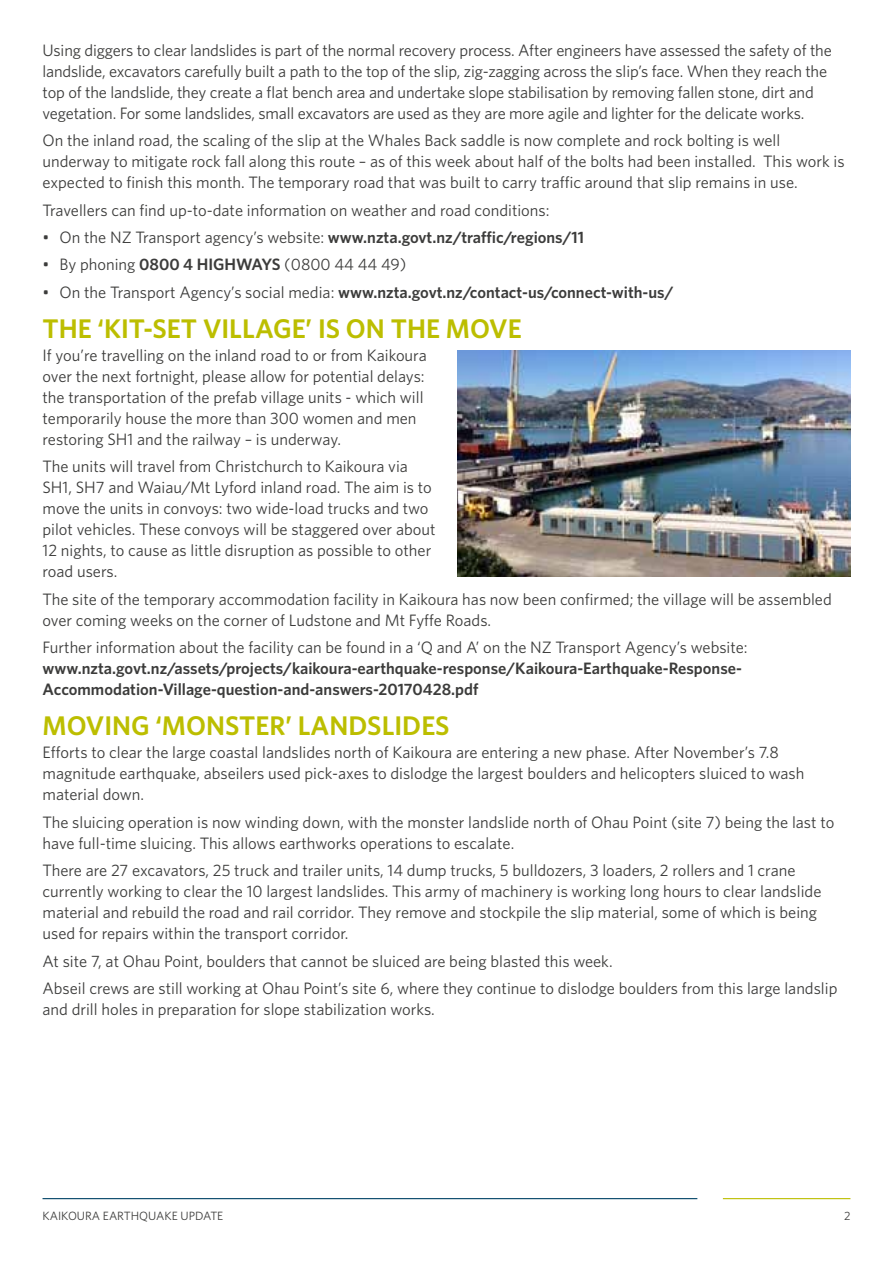
<style>
.page{position:relative;width:893px;height:1263px;background:#fff}
.page>*{position:absolute;margin:0;border:0;box-sizing:border-box;transform-origin:0 0}
.t1{font:600 27px "Whitney";color:#bcbe00}
.t2{font:16.5px/21px "Whitney";color:#3c3c3b}
.t3{font:600 16.5px/21px "Whitney";color:#3c3c3b}
.t4{font:12px "Whitney";color:#3c3c3b}
.s1{font-weight:400}
.s2{font-weight:600}
</style>
<div class="page">
<hr style="left:43px;top:1198px;width:654px;height:1px;background:#004366">
<hr style="left:723px;top:1198px;width:127px;height:1px;background:#bcbe00">
<img style="left:457px;top:351px;width:393px;height:225px">
<p class="t2" style="left:43px;top:39px;width:791px">Using diggers to clear landslides is part of the normal recovery process. After engineers have assessed the safety of the landslide, excavators carefully built a path to the top of the slip, zig-zagging across the slip’s face. When they reach the top of the landslide, they create a flat bench area and undertake slope stabilisation by removing fallen stone, dirt and vegetation. For some landslides, small excavators are used as they are more agile and lighter for the delicate works.</p>
<p class="t2" style="left:43px;top:129px;width:803px">On the inland road, the scaling of the slip at the Whales Back saddle is now complete and rock bolting is well underway to mitigate rock fall along this route – as of this week about half of the bolts had been installed. This work is expected to finish this month. The temporary road that was built to carry traffic around that slip remains in use.</p>
<p class="t2" style="left:43px;top:199px;width:508px">Travellers can find up-to-date information on weather and road conditions:</p>
<p class="t3" style="left:43px;top:226px;width:543px"><span class="s1">• On the NZ Transport agency’s website:</span> www.nzta.govt.nz/traffic/regions/11</p>
<p class="t2" style="left:43px;top:254px;width:365px">• By phoning <span class="s2">0800 4 HIGHWAYS</span> (0800 44 44 49)</p>
<p class="t3" style="left:43px;top:281px;width:632px"><span class="s1">• On the Transport Agency’s social media:</span> www.nzta.govt.nz/contact-us/connect-with-us/</p>
<h1 class="t1" style="left:43px;top:310px;width:481px">THE ‘KIT-SET VILLAGE’ IS ON THE MOVE</h1>
<p class="t2" style="left:43px;top:344px;width:386px">If you’re travelling on the inland road to or from Kaikoura over the next fortnight, please allow for potential delays: the transportation of the prefab village units - which will temporarily house the more than 300 women and men restoring SH1 and the railway – is underway.</p>
<p class="t2" style="left:43px;top:456px;width:394px">The units will travel from Christchurch to Kaikoura via SH1, SH7 and Waiau/Mt Lyford inland road. The aim is to move the units in convoys: two wide-load trucks and two pilot vehicles. These convoys will be staggered over about 12 nights, to cause as little disruption as possible to other road users.</p>
<p class="t2" style="left:43px;top:588px;width:791px">The site of the temporary accommodation facility in Kaikoura has now been confirmed; the village will be assembled over coming weeks on the corner of Ludstone and Mt Fyffe Roads.</p>
<p class="t2" style="left:43px;top:636px;width:707px">Further information about the facility can be found in a ‘Q and A’ on the NZ Transport Agency’s website:</p>
<p class="t3" style="left:43px;top:657px;width:701px">www.nzta.govt.nz/assets/projects/kaikoura-earthquake-response/Kaikoura-Earthquake-Response-<br>Accommodation-Village-question-and-answers-20170428.pdf</p>
<h1 class="t1" style="left:43px;top:708px;width:409px">MOVING ‘MONSTER’ LANDSLIDES</h1>
<p class="t2" style="left:43px;top:742px;width:763px">Efforts to clear the large coastal landslides north of Kaikoura are entering a new phase. After November’s 7.8 magnitude earthquake, abseilers used pick-axes to dislodge the largest boulders and helicopters sluiced to wash material down.</p>
<p class="t2" style="left:43px;top:811px;width:793px">The sluicing operation is now winding down, with the monster landslide north of Ohau Point (site 7) being the last to have full-time sluicing. This allows earthworks operations to escalate.</p>
<p class="t2" style="left:43px;top:859px;width:780px">There are 27 excavators, 25 truck and trailer units, 14 dump trucks, 5 bulldozers, 3 loaders, 2 rollers and 1 crane currently working to clear the 10 largest landslides. This army of machinery is working long hours to clear landslide material and rebuild the road and rail corridor. They remove and stockpile the slip material, some of which is being used for repairs within the transport corridor.</p>
<p class="t2" style="left:43px;top:947px;width:796px;line-height:27.3px">At site 7, at Ohau Point, boulders that cannot be sluiced are being blasted this week.<br>Abseil crews are still working at Ohau Point’s site 6, where they continue to dislodge boulders from this large landslip</p>
<p class="t2" style="left:43px;top:998px;width:394px">and drill holes in preparation for slope stabilization works.</p>
<p class="t4" style="left:43px;top:1208px;width:182px">KAIKOURA EARTHQUAKE UPDATE</p>
<p class="t4" style="left:844px;top:1208px;width:8px">2</p>
</div>
